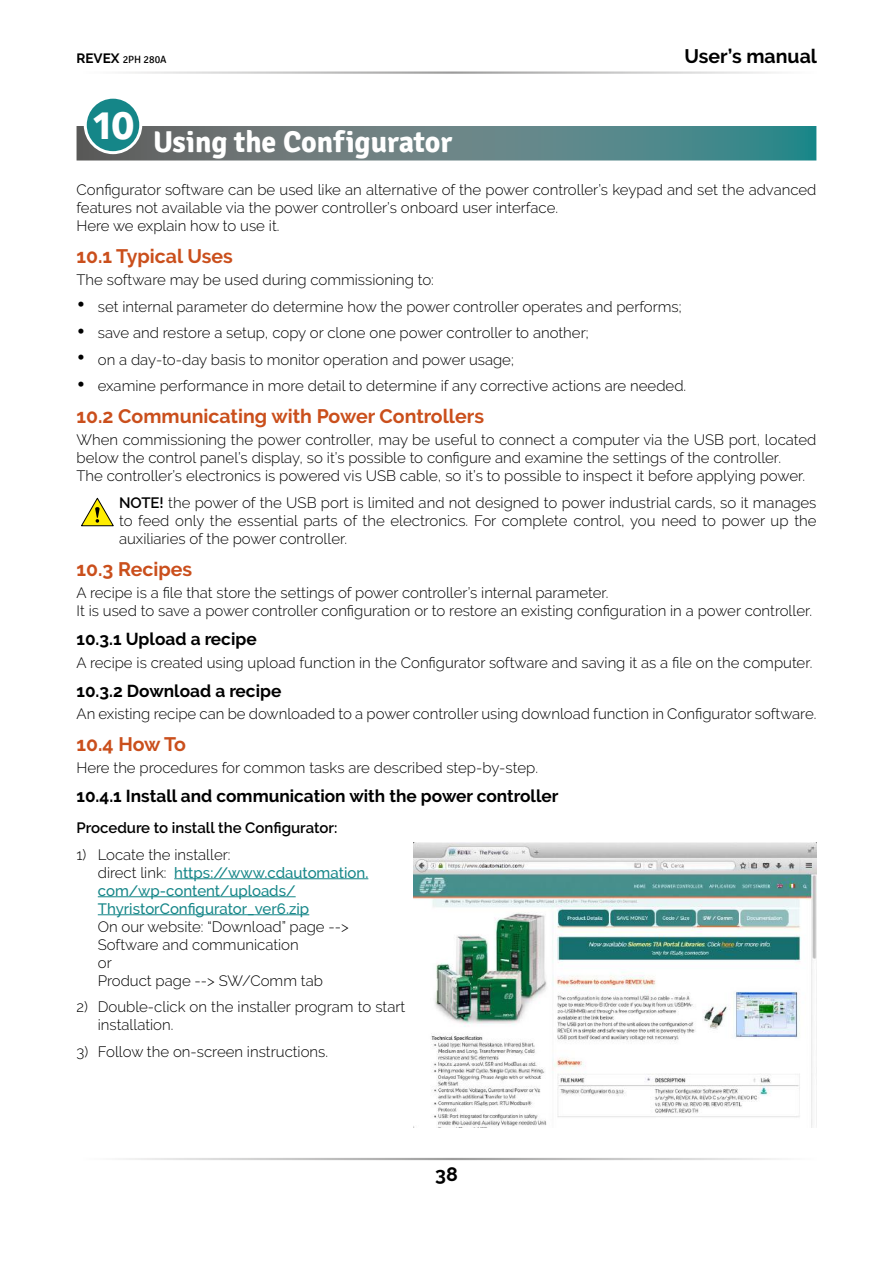
<style>
.page{position:relative;width:893px;height:1263px;background:#fff}
.page>*{position:absolute;margin:0;border:0;box-sizing:border-box;transform-origin:0 0}
.t1{font:700 37.5px "Avenir Next LT Pro";color:#fff}
.t2{font:700 30px "Signika";color:#fff}
.t3{font:700 19.5px "Raleway";color:#ca4f1c}
.t4{font:700 19.5px "Raleway";color:#000}
.t5{font:700 17.25px "Raleway";color:#000}
.t6{font:300 15px/18px "Raleway";color:#000}
.t7{font:500 15px/18px "Raleway";color:#158688}
.t8{font:600 15px "Raleway";color:#000}
.t9{font:10.5px "Signika";color:#000}
.s1{font-family:"Raleway";font-weight:700;font-size:13.5px}
.s2{font-weight:600;font-size:25.5px}
.s3{font-weight:600}
.s4{font-weight:300;color:#000}
</style>
<div class="page">
<svg style="left:77px;top:126px;width:739px;height:34px;background:#5c7f81"></svg>
<hr style="left:174px;top:878px;width:194px;height:1px;background:#158688">
<hr style="left:98px;top:896px;width:198px;height:1px;background:#158688">
<hr style="left:98px;top:914px;width:211px;height:1px;background:#158688">
<div style="left:85px;top:97px;width:56px;height:56px;background:#158688;border-radius:50%"></div>
<div style="left:84px;top:96px;width:58px;height:58px;border:3px solid #fff;border-radius:50%"></div>
<svg style="left:81px;top:497px;width:33px;height:29px"></svg>
<img style="left:414px;top:843px;width:402px;height:284px">
<p class="t9" style="left:77px;top:54px;width:92px"><span class="s1">REVEX</span> 2PH 280A</p>
<h3 class="t4" style="left:684px;top:45px;width:134px">User’s manual</h3>
<h1 class="t1" style="left:91px;top:103px;width:45px">10</h1>
<h2 class="t2" style="left:153px;top:123px;width:301px">Using the Configurator</h2>
<p class="t6" style="left:77px;top:181px;width:741px">Configurator software can be used like an alternative of the power controller’s keypad and set the advanced features not available via the power controller’s onboard user interface.<br>Here we explain how to use it.</p>
<h3 class="t3" style="left:77px;top:245px;width:158px">10.1 Typical Uses</h3>
<p class="t6" style="left:77px;top:271px;width:359px">The software may be used during commissioning to:</p>
<p class="t6" style="left:77px;top:297px;width:607px"><span class="s2">•</span> set internal parameter do determine how the power controller operates and performs;</p>
<p class="t6" style="left:77px;top:324px;width:514px"><span class="s2">•</span> save and restore a setup, copy or clone one power controller to another;</p>
<p class="t6" style="left:77px;top:350px;width:439px"><span class="s2">•</span> on a day-to-day basis to monitor operation and power usage;</p>
<p class="t6" style="left:77px;top:377px;width:611px"><span class="s2">•</span> examine performance in more detail to determine if any corrective actions are needed.</p>
<h3 class="t3" style="left:77px;top:405px;width:409px">10.2 Communicating with Power Controllers</h3>
<p class="t6" style="left:77px;top:431px;width:741px">When commissioning the power controller, may be useful to connect a computer via the USB port, located below the control panel’s display, so it’s possible to configure and examine the settings of the controller.<br>The controller’s electronics is powered vis USB cable, so it’s to possible to inspect it before applying power.</p>
<p class="t6" style="left:119px;top:494px;width:699px;text-align:justify"><span class="s3">NOTE!</span> the power of the USB port is limited and not designed to power industrial cards, so it manages to feed only the essential parts of the electronics. For complete control, you need to power up the auxiliaries of the power controller.</p>
<h3 class="t3" style="left:77px;top:558px;width:117px">10.3 Recipes</h3>
<p class="t6" style="left:77px;top:584px;width:737px">A recipe is a file that store the settings of power controller’s internal parameter.<br>It is used to save a power controller configuration or to restore an existing configuration in a power controller.</p>
<p class="t5" style="left:77px;top:629px;width:182px">10.3.1 Upload a recipe</p>
<p class="t6" style="left:77px;top:653px;width:737px">A recipe is created using upload function in the Configurator software and saving it as a file on the computer.</p>
<p class="t5" style="left:77px;top:681px;width:206px">10.3.2 Download a recipe</p>
<p class="t6" style="left:77px;top:705px;width:741px">An existing recipe can be downloaded to a power controller using download function in Configurator software.</p>
<h3 class="t3" style="left:77px;top:733px;width:111px">10.4 How To</h3>
<p class="t6" style="left:77px;top:759px;width:463px">Here the procedures for common tasks are described step-by-step.</p>
<p class="t5" style="left:77px;top:786px;width:483px">10.4.1 Install and communication with the power controller</p>
<p class="t8" style="left:77px;top:819px;width:262px">Procedure to install the Configurator:</p>
<p class="t7" style="left:98px;top:845px;width:272px;text-indent:-21px"><span class="s4">1) Locate the installer:<br>direct link:</span> https://www.cdautomation. com/wp-content/uploads/<br>ThyristorConfigurator_ver6.zip</p>
<p class="t6" style="left:98px;top:917px;width:253px">On our website: “Download” page --&gt;<br>Software and communication<br>or<br>Product page --&gt; SW/Comm tab</p>
<p class="t6" style="left:98px;top:998px;width:309px;text-indent:-21px">2) Double-click on the installer program to start installation.</p>
<p class="t6" style="left:77px;top:1042px;width:253px">3) Follow the on-screen instructions.</p>
<h3 class="t4" style="left:435px;top:1163px;width:24px">38</h3>
</div>
